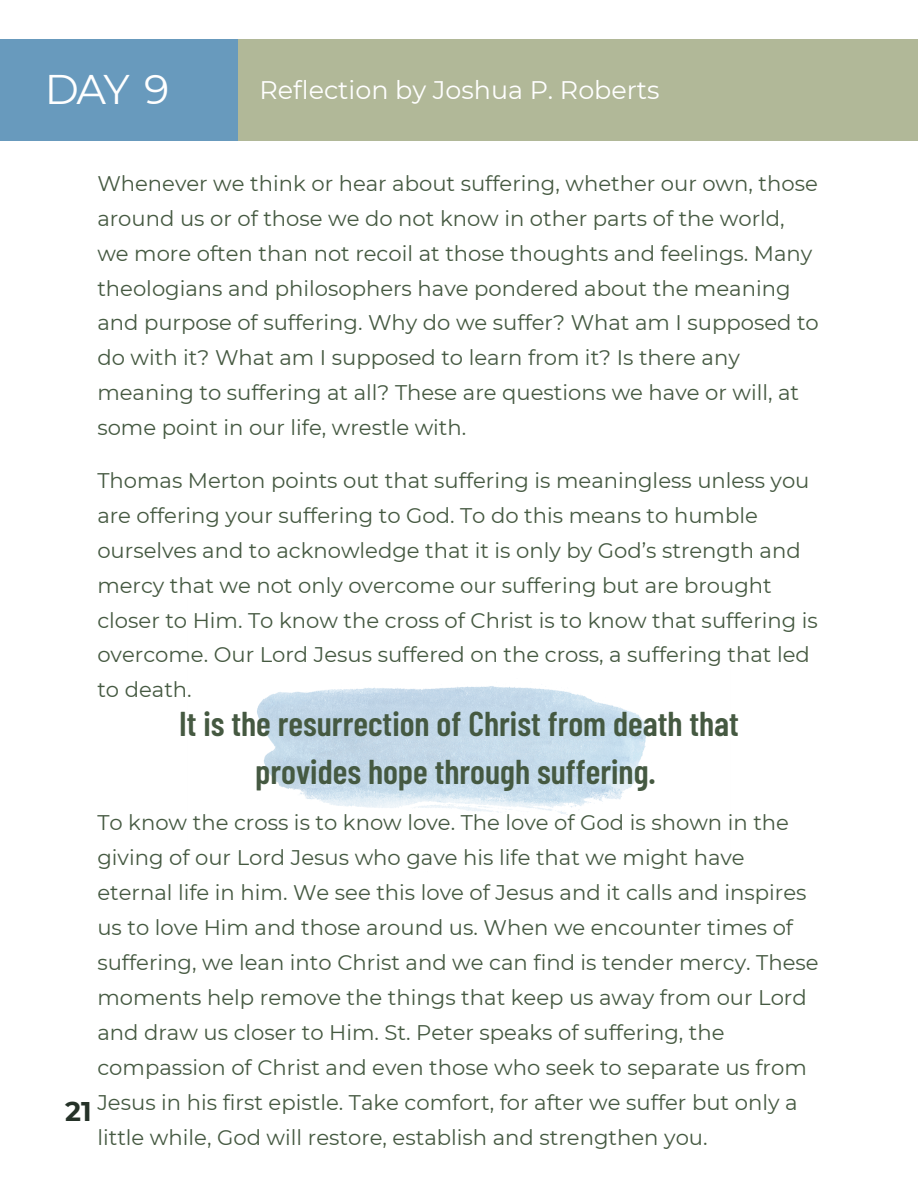
<style>
.page{position:relative;width:918px;height:1188px;background:#fff}
.page>*{position:absolute;margin:0;border:0;box-sizing:border-box;transform-origin:0 0}
.t1{font:41.4px "Montserrat";color:#fff}
.t2{font:600 34.5px/47.7px "Barlow Condensed";color:#455941;text-align:center}
.t3{font:700 27px "Montserrat";color:#253228}
.t4{font:25.35px "Montserrat";color:#fff}
.t5{font:21.15px/34.8px "Montserrat";color:#455941}
</style>
<div class="page">
<div style="left:0;top:39px;width:918px;height:102px;background:#b1b898"></div>
<div style="left:0;top:39px;width:238px;height:102px;background:#689abd"></div>
<img style="left:257px;top:686px;width:391px;height:129px">
<h1 class="t1" style="left:45px;top:61px;width:126px">DAY 9</h1>
<p class="t4" style="left:260px;top:72px;width:402px">Reflection by Joshua P. Roberts</p>
<p class="t5" style="left:97px;top:165px;width:723px">Whenever we think or hear about suffering, whether our own, those around us or of those we do not know in other parts of the world, we more often than not recoil at those thoughts and feelings. Many theologians and philosophers have pondered about the meaning and purpose of suffering. Why do we suffer? What am I supposed to do with it? What am I supposed to learn from it? Is there any meaning to suffering at all? These are questions we have or will, at some point in our life, wrestle with.</p>
<p class="t5" style="left:97px;top:463px;width:722px">Thomas Merton points out that suffering is meaningless unless you are offering your suffering to God. To do this means to humble ourselves and to acknowledge that it is only by God’s strength and mercy that we not only overcome our suffering but are brought closer to Him. To know the cross of Christ is to know that suffering is overcome. Our Lord Jesus suffered on the cross, a suffering that led to death.</p>
<h2 class="t2" style="left:179px;top:698px;width:561px">It is the resurrection of Christ from death that provides hope through suffering.</h2>
<p class="t5" style="left:97px;top:805px;width:723px">To know the cross is to know love. The love of God is shown in the giving of our Lord Jesus who gave his life that we might have eternal life in him. We see this love of Jesus and it calls and inspires us to love Him and those around us. When we encounter times of suffering, we lean into Christ and we can find is tender mercy. These moments help remove the things that keep us away from our Lord and draw us closer to Him. St. Peter speaks of suffering, the compassion of Christ and even those who seek to separate us from Jesus in his first epistle. Take comfort, for after we suffer but only a little while, God will restore, establish and strengthen you.</p>
<p class="t3" style="left:65px;top:1091px;width:28px">21</p>
</div>
